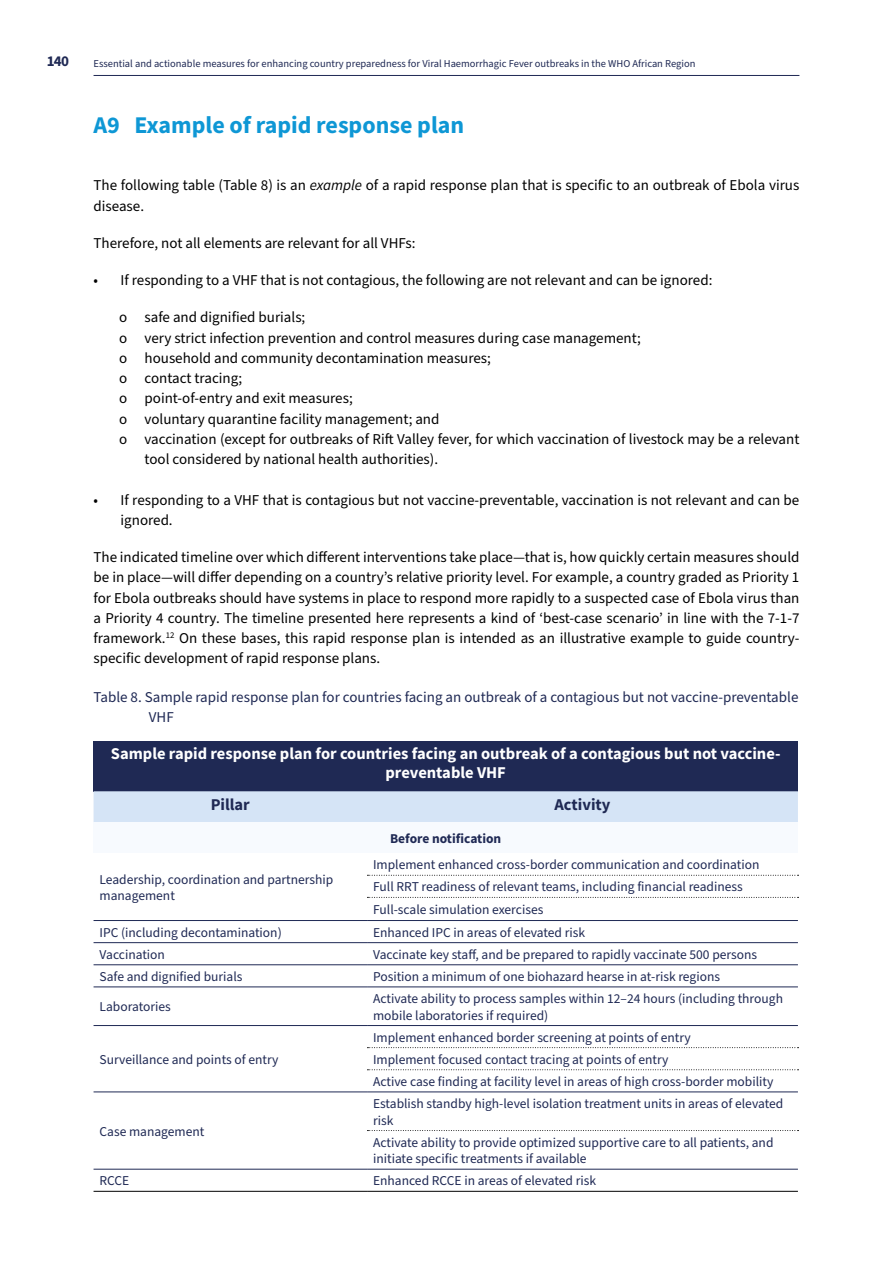
<style>
.page{position:relative;width:893px;height:1263px;background:#fff}
.page>*{position:absolute;margin:0;border:0;box-sizing:border-box;transform-origin:0 0}
.t1{font:700 24px "Source Sans Pro";color:#0e97d5}
.t2{font:700 16.5px/18.9px "Source Sans Pro";color:#fff;text-align:center}
.t3{font:700 16.5px "Source Sans Pro";color:#1f2954}
.t4{font:15px/20.2px "Source Sans Pro";color:#000}
.t5{font:15px/20.2px "Source Sans Pro";color:#1f2954}
.t6{font:700 15px "Source Sans Pro";color:#1f2954}
.t7{font:13.5px/16.5px "Source Sans Pro";color:#1f2954}
.t8{font:700 13.5px "Source Sans Pro";color:#1f2954}
.t9{font:10.5px "Source Sans Pro";color:#1f2954}
.s1{font-style:italic}
</style>
<div class="page">
<hr style="left:94px;top:75px;width:705px;height:1px;background:#1f2954">
<div style="left:94px;top:741px;width:704px;height:50px;background:#1f2954"></div>
<div style="left:94px;top:791px;width:704px;height:31px;background:#d5e4f6"></div>
<div style="left:94px;top:822px;width:704px;height:31px;background:#f7fafe"></div>
<hr style="left:94px;top:964px;width:273px;height:1px;background:#1f2954">
<hr style="left:367px;top:964px;width:431px;height:1px;background:#1f2954">
<svg style="left:367px;top:875px;width:431px;height:1px"></svg>
<svg style="left:367px;top:897px;width:431px;height:1px"></svg>
<hr style="left:94px;top:920px;width:273px;height:1px;background:#1f2954">
<hr style="left:367px;top:920px;width:431px;height:1px;background:#1f2954">
<hr style="left:94px;top:942px;width:273px;height:1px;background:#1f2954">
<hr style="left:367px;top:942px;width:431px;height:1px;background:#1f2954">
<svg style="left:367px;top:1047px;width:431px;height:1px"></svg>
<svg style="left:367px;top:1069px;width:431px;height:1px"></svg>
<hr style="left:94px;top:986px;width:273px;height:1px;background:#1f2954">
<hr style="left:367px;top:986px;width:431px;height:1px;background:#1f2954">
<hr style="left:94px;top:1025px;width:273px;height:1px;background:#1f2954">
<hr style="left:367px;top:1025px;width:431px;height:1px;background:#1f2954">
<hr style="left:94px;top:1091px;width:273px;height:1px;background:#1f2954">
<hr style="left:367px;top:1091px;width:431px;height:1px;background:#1f2954">
<svg style="left:367px;top:1130px;width:431px;height:1px"></svg>
<hr style="left:94px;top:1169px;width:273px;height:1px;background:#1f2954">
<hr style="left:367px;top:1169px;width:431px;height:1px;background:#1f2954">
<hr style="left:94px;top:1191px;width:273px;height:1px;background:#000">
<hr style="left:367px;top:1191px;width:431px;height:1px;background:#000">
<p class="t6" style="left:47px;top:50px;width:24px">140</p>
<p class="t9" style="left:94px;top:57px;width:603px">Essential and actionable measures for enhancing country preparedness for Viral Haemorrhagic Fever outbreaks in the WHO African Region</p>
<h1 class="t1" style="left:94px;top:109px;width:372px">A9 Example of rapid response plan</h1>
<p class="t4" style="left:94px;top:176px;width:707px">The following table (Table 8) is an <span class="s1">example</span> of a rapid response plan that is specific to an outbreak of Ebola virus disease.</p>
<p class="t4" style="left:94px;top:233px;width:324px">Therefore, not all elements are relevant for all VHFs:</p>
<p class="t4" style="left:94px;top:270px;width:620px">• If responding to a VHF that is not contagious, the following are not relevant and can be ignored:</p>
<p class="t4" style="left:119px;top:308px;width:188px">o safe and dignified burials;</p>
<p class="t4" style="left:119px;top:328px;width:523px">o very strict infection prevention and control measures during case management;</p>
<p class="t4" style="left:119px;top:348px;width:373px">o household and community decontamination measures;</p>
<p class="t4" style="left:119px;top:368px;width:125px">o contact tracing;</p>
<p class="t4" style="left:119px;top:389px;width:235px">o point-of-entry and exit measures;</p>
<p class="t4" style="left:119px;top:409px;width:322px">o voluntary quarantine facility management; and</p>
<p class="t4" style="left:119px;top:429px;width:682px">o vaccination (except for outbreaks of Rift Valley fever, for which vaccination of livestock may be a relevant</p>
<p class="t4" style="left:145px;top:449px;width:295px">tool considered by national health authorities).</p>
<p class="t4" style="left:121px;top:490px;width:680px;text-indent:-27px">• If responding to a VHF that is contagious but not vaccine-preventable, vaccination is not relevant and can be ignored.</p>
<p class="t4" style="left:94px;top:547px;width:707px;text-align:justify">The indicated timeline over which different interventions take place—that is, how quickly certain measures should be in place—will differ depending on a country’s relative priority level. For example, a country graded as Priority 1 for Ebola outbreaks should have systems in place to respond more rapidly to a suspected case of Ebola virus than a Priority 4 country. The timeline presented here represents a kind of ‘best-case scenario’ in line with the 7-1-7 framework.<sup>12</sup> On these bases, this rapid response plan is intended as an illustrative example to guide country&shy;specific development of rapid response plans.</p>
<p class="t5" style="left:149px;top:687px;width:651px;text-indent:-55px">Table 8. Sample rapid response plan for countries facing an outbreak of a contagious but not vaccine-preventable<br>VHF</p>
<p class="t2" style="left:111px;top:744px;width:671px">Sample rapid response plan for countries facing an outbreak of a contagious but not vaccine&shy;preventable VHF</p>
<p class="t3" style="left:211px;top:793px;width:41px">Pillar</p>
<p class="t3" style="left:554px;top:793px;width:57px">Activity</p>
<p class="t8" style="left:390px;top:829px;width:113px">Before notification</p>
<p class="t7" style="left:100px;top:871px;width:235px">Leadership, coordination and partnership management</p>
<p class="t7" style="left:373px;top:854px;width:388px;line-height:22.2px">Implement enhanced cross-border communication and coordination<br>Full RRT readiness of relevant teams, including financial readiness<br>Full-scale simulation exercises</p>
<p class="t7" style="left:100px;top:924px;width:184px">IPC (including decontamination)</p>
<p class="t7" style="left:373px;top:924px;width:214px">Enhanced IPC in areas of elevated risk</p>
<p class="t7" style="left:100px;top:946px;width:67px">Vaccination</p>
<p class="t7" style="left:373px;top:946px;width:386px">Vaccinate key staff, and be prepared to rapidly vaccinate 500 persons</p>
<p class="t7" style="left:100px;top:968px;width:144px">Safe and dignified burials</p>
<p class="t7" style="left:373px;top:968px;width:348px">Position a minimum of one biohazard hearse in at-risk regions</p>
<p class="t7" style="left:100px;top:999px;width:73px">Laboratories</p>
<p class="t7" style="left:373px;top:991px;width:411px">Activate ability to process samples within 12–24 hours (including through mobile laboratories if required)</p>
<p class="t7" style="left:100px;top:1051px;width:180px">Surveillance and points of entry</p>
<p class="t7" style="left:373px;top:1026px;width:402px;line-height:22.2px">Implement enhanced border screening at points of entry<br>Implement focused contact tracing at points of entry<br>Active case finding at facility level in areas of high cross-border mobility</p>
<p class="t7" style="left:100px;top:1123px;width:106px">Case management</p>
<p class="t7" style="left:373px;top:1096px;width:412px">Establish standby high-level isolation treatment units in areas of elevated risk</p>
<p class="t7" style="left:373px;top:1134px;width:402px">Activate ability to provide optimized supportive care to all patients, and initiate specific treatments if available</p>
<p class="t7" style="left:100px;top:1173px;width:31px">RCCE</p>
<p class="t7" style="left:373px;top:1173px;width:224px">Enhanced RCCE in areas of elevated risk</p>
</div>
